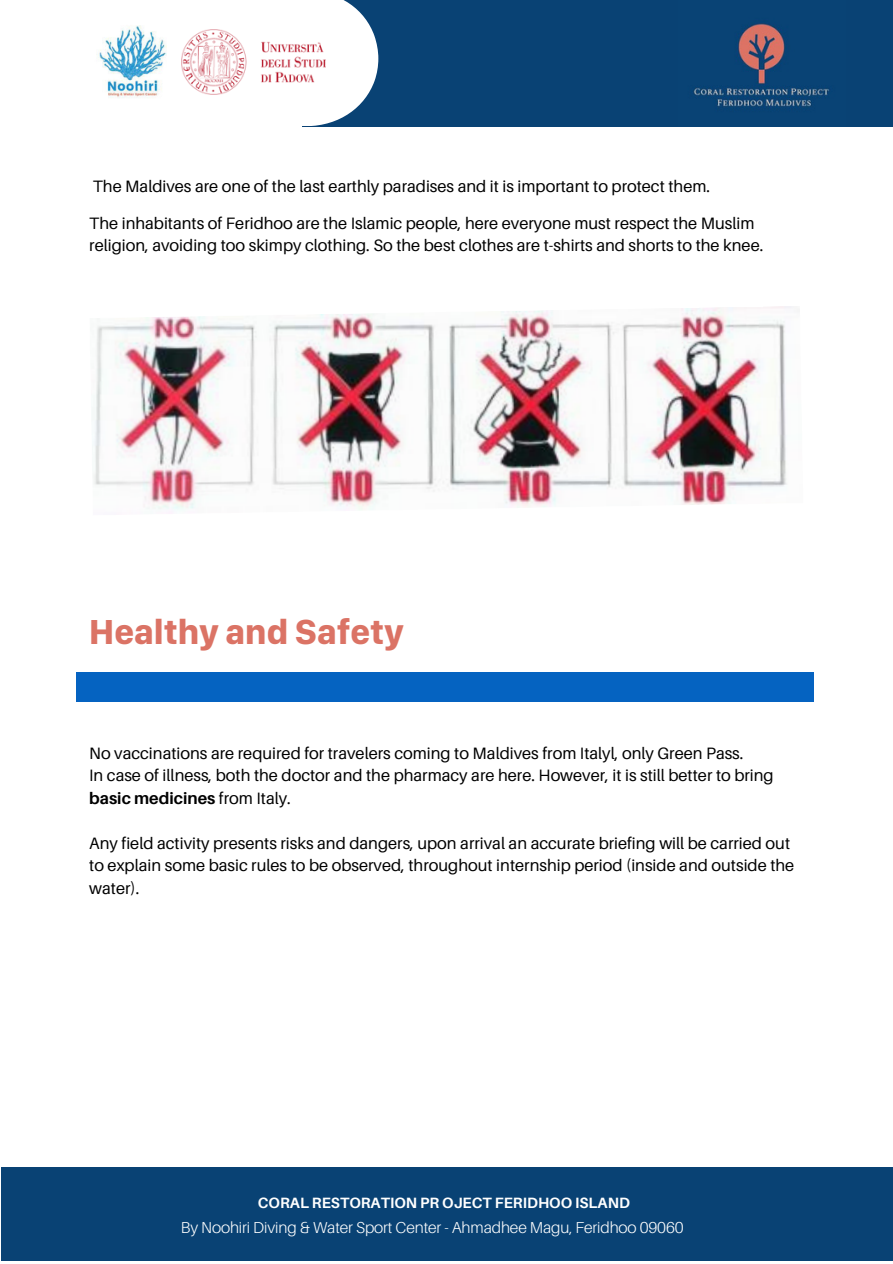
<style>
.page{position:relative;width:893px;height:1264px;background:#fff}
.page>*{position:absolute;margin:0;border:0;box-sizing:border-box;transform-origin:0 0}
.t1{font:700 36px "SF Compact Display";color:#db7365}
.t2{font:16.5px/22.5px "Aileron";color:#000}
.t3{font:700 16.5px "Aileron";color:#000}
.t4{font:300 15.9px "Aileron";letter-spacing:-.005em;color:#fff}
.t5{font:700 15px "Aileron";color:#fff}
.s1{font-weight:400}
</style>
<div class="page">
<img style="left:93px;top:306px;width:699px;height:208px">
<div style="left:1px;top:1167px;width:891px;height:93px;background:#094274"></div>
<div style="left:303px;top:0;width:589px;height:126px;background:#094274"></div>
<img style="left:693px;top:23px;width:136px;height:84px">
<svg style="left:303px;top:0;width:75px;height:126px;fill:#fff"></svg>
<img style="left:181px;top:29px;width:144px;height:66px">
<img style="left:98px;top:25px;width:69px;height:73px">
<div style="left:81px;top:676px;width:727px;height:21px;background:#0563c1"></div>
<svg style="left:76px;top:672px;width:5px;height:4px"></svg>
<hr style="left:81px;top:672px;width:727px;height:4px;background:#0563c1">
<svg style="left:808px;top:672px;width:5px;height:4px"></svg>
<svg style="left:76px;top:697px;width:5px;height:5px"></svg>
<div style="left:81px;top:697px;width:727px;height:5px;background:#0563c1"></div>
<svg style="left:808px;top:697px;width:5px;height:5px"></svg>
<div style="left:76px;top:676px;width:5px;height:21px;background:#0563c1"></div>
<div style="left:808px;top:676px;width:5px;height:21px;background:#0563c1"></div>
<p class="t2" style="left:93px;top:174px;width:618px">The Maldives are one of the last earthly paradises and it is important to protect them.</p>
<p class="t2" style="left:89px;top:211px;width:666px">The inhabitants of Feridhoo are the Islamic people, here everyone must respect the Muslim</p>
<p class="t2" style="left:89px;top:234px;width:675px">religion, avoiding too skimpy clothing. So the best clothes are t-shirts and shorts to the knee.</p>
<p class="t1" style="left:89px;top:609px;width:316px">Healthy and Safety</p>
<p class="t2" style="left:89px;top:741px;width:655px">No vaccinations are required for travelers coming to Maldives from Italyl, only Green Pass.</p>
<p class="t2" style="left:89px;top:764px;width:686px">In case of illness, both the doctor and the pharmacy are here. However, it is still better to bring</p>
<p class="t3" style="left:89px;top:787px;width:203px">basic medicines <span class="s1">from Italy.</span></p>
<p class="t2" style="left:89px;top:831px;width:706px">Any field activity presents risks and dangers, upon arrival an accurate briefing will be carried out to explain some basic rules to be observed, throughout internship period (inside and outside the</p>
<p class="t2" style="left:89px;top:876px;width:52px">water).</p>
<p class="t5" style="left:258px;top:1193px;width:373px">CORAL RESTORATION PR OJECT FERIDHOO ISLAND</p>
<p class="t4" style="left:181px;top:1217px;width:504px">By Noohiri Diving &amp; Water Sport Center - Ahmadhee Magu, Feridhoo 09060</p>
</div>
